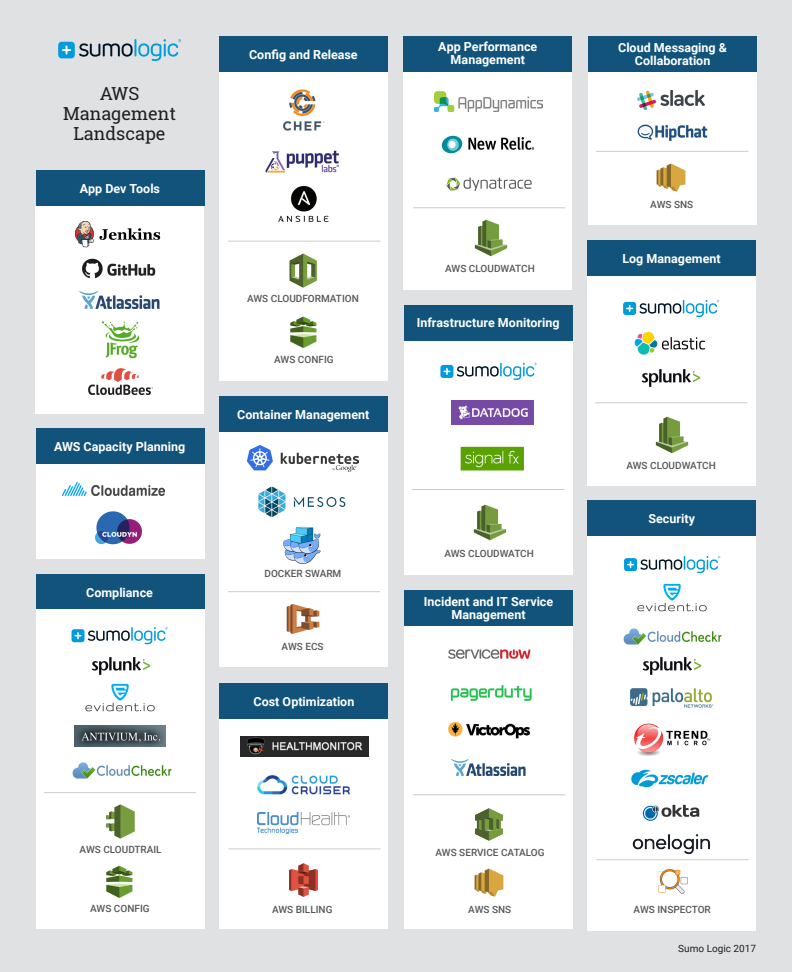
<style>
.page{position:relative;width:792px;height:972px;background:#e0e1e3}
.page>*{position:absolute;margin:0;border:0;box-sizing:border-box;transform-origin:0 0}
.t1{font:18px/20px "Roboto Slab";color:#1c211e;text-align:center}
.Sub-headline{font:700 12.5px/13.5px "Roboto";color:#fff;text-align:center}
.t2{font:500 10px "Roboto";color:#57585a}
.t3{font:10px "Roboto";color:#1d211e}
</style>
<div class="page">
<div style="left:36px;top:206px;width:168px;height:207px;background:#fff"></div>
<div style="left:404px;top:305px;width:168px;height:36px;background:#11537a"></div>
<div style="left:36px;top:428px;width:168px;height:36px;background:#11537a"></div>
<div style="left:36px;top:464px;width:168px;height:95px;background:#fff"></div>
<img style="left:63px;top:483px;width:102px;height:12px">
<img style="left:75px;top:221px;width:86px;height:26px">
<img style="left:82px;top:258px;width:74px;height:21px">
<img style="left:80px;top:292px;width:80px;height:17px">
<img style="left:101px;top:322px;width:38px;height:36px">
<img style="left:88px;top:368px;width:64px;height:27px">
<div style="left:58px;top:42px;width:17px;height:16px;background:#009cdc;border-radius:4px"></div>
<svg style="left:62px;top:46px;width:9px;height:9px"></svg>
<svg style="left:79px;top:39px;width:102px;height:22px"></svg>
<div style="left:220px;top:72px;width:168px;height:309px;background:#fff"></div>
<img style="left:283px;top:89px;width:42px;height:42px">
<img style="left:266px;top:151px;width:73px;height:21px">
<img style="left:278px;top:185px;width:51px;height:37px">
<img style="left:289px;top:253px;width:28px;height:34px">
<img style="left:290px;top:316px;width:27px;height:33px">
<div style="left:404px;top:341px;width:168px;height:234px;background:#fff"></div>
<img style="left:452px;top:400px;width:82px;height:24px">
<img style="left:460px;top:446px;width:64px;height:25px">
<hr style="left:412px;top:489px;width:153px;height:1px;background:#ccc">
<div style="left:404px;top:71px;width:168px;height:219px;background:#fff"></div>
<img style="left:441px;top:135px;width:94px;height:19px">
<img style="left:435px;top:92px;width:107px;height:20px">
<img style="left:446px;top:177px;width:86px;height:15px">
<div style="left:220px;top:719px;width:168px;height:209px;background:#fff"></div>
<img style="left:241px;top:737px;width:127px;height:20px">
<img style="left:258px;top:812px;width:91px;height:22px">
<img style="left:257px;top:775px;width:93px;height:20px">
<hr style="left:228px;top:849px;width:153px;height:1px;background:#ccc">
<div style="left:588px;top:500px;width:168px;height:36px;background:#11537a"></div>
<div style="left:588px;top:536px;width:168px;height:395px;background:#fff"></div>
<img style="left:634px;top:723px;width:77px;height:33px">
<img style="left:631px;top:769px;width:78px;height:19px">
<img style="left:642px;top:804px;width:58px;height:17px">
<img style="left:630px;top:688px;width:83px;height:20px">
<hr style="left:596px;top:860px;width:153px;height:1px;background:#ccc">
<img style="left:657px;top:869px;width:31px;height:25px">
<div style="left:36px;top:574px;width:168px;height:36px;background:#11537a"></div>
<div style="left:36px;top:609px;width:168px;height:320px;background:#fff"></div>
<img style="left:75px;top:726px;width:91px;height:21px">
<img style="left:73px;top:762px;width:99px;height:16px">
<img style="left:624px;top:629px;width:97px;height:16px">
<hr style="left:44px;top:792px;width:152px;height:1px;background:#ccc">
<img style="left:107px;top:805px;width:28px;height:34px">
<div style="left:588px;top:44px;width:168px;height:181px;background:#fff"></div>
<div style="left:588px;top:36px;width:168px;height:36px;background:#11537a"></div>
<img style="left:638px;top:90px;width:66px;height:19px">
<img style="left:637px;top:124px;width:71px;height:17px">
<hr style="left:596px;top:151px;width:152px;height:1px;background:#ccc">
<div style="left:405px;top:616px;width:168px;height:313px;background:#fff"></div>
<div style="left:405px;top:590px;width:168px;height:36px;background:#11537a"></div>
<img style="left:448px;top:649px;width:83px;height:10px">
<img style="left:450px;top:685px;width:82px;height:16px">
<img style="left:448px;top:721px;width:82px;height:18px">
<img style="left:451px;top:759px;width:75px;height:16px">
<hr style="left:413px;top:795px;width:153px;height:1px;background:#ccc">
<img style="left:476px;top:809px;width:26px;height:31px">
<div style="left:220px;top:413px;width:168px;height:254px;background:#fff"></div>
<img style="left:247px;top:445px;width:112px;height:27px">
<div style="left:220px;top:396px;width:168px;height:36px;background:#11537a"></div>
<img style="left:258px;top:486px;width:88px;height:31px">
<img style="left:283px;top:526px;width:38px;height:38px">
<img style="left:286px;top:604px;width:34px;height:30px">
<img style="left:290px;top:863px;width:27px;height:33px">
<hr style="left:228px;top:591px;width:152px;height:1px;background:#ccc">
<div style="left:588px;top:276px;width:168px;height:210px;background:#fff"></div>
<img style="left:641px;top:369px;width:60px;height:18px">
<img style="left:642px;top:657px;width:60px;height:18px">
<img style="left:91px;top:657px;width:60px;height:18px">
<div style="left:588px;top:240px;width:168px;height:36px;background:#11537a"></div>
<img style="left:634px;top:331px;width:72px;height:24px">
<div style="left:36px;top:170px;width:168px;height:36px;background:#11537a"></div>
<div style="left:220px;top:36px;width:168px;height:36px;background:#11537a"></div>
<div style="left:404px;top:36px;width:168px;height:36px;background:#11537a"></div>
<div style="left:623px;top:302px;width:13px;height:13px;background:#009cdc;border-radius:3px"></div>
<svg style="left:626px;top:305px;width:7px;height:7px"></svg>
<svg style="left:639px;top:300px;width:80px;height:17px"></svg>
<div style="left:72px;top:629px;width:13px;height:13px;background:#009cdc;border-radius:3px"></div>
<svg style="left:75px;top:632px;width:7px;height:7px"></svg>
<svg style="left:88px;top:627px;width:80px;height:17px"></svg>
<div style="left:440px;top:365px;width:13px;height:13px;background:#009cdc;border-radius:3px"></div>
<svg style="left:443px;top:368px;width:7px;height:7px"></svg>
<svg style="left:457px;top:363px;width:80px;height:17px"></svg>
<div style="left:624px;top:558px;width:13px;height:13px;background:#009cdc;border-radius:3px"></div>
<svg style="left:627px;top:561px;width:7px;height:7px"></svg>
<svg style="left:640px;top:556px;width:80px;height:17px"></svg>
<img style="left:655px;top:417px;width:34px;height:36px">
<img style="left:474px;top:220px;width:34px;height:36px">
<img style="left:473px;top:504px;width:34px;height:37px">
<img style="left:85px;top:683px;width:70px;height:29px">
<img style="left:637px;top:583px;width:70px;height:29px">
<img style="left:96px;top:511px;width:46px;height:34px">
<div style="left:220px;top:683px;width:168px;height:36px;background:#11537a"></div>
<img style="left:474px;top:868px;width:30px;height:29px">
<img style="left:656px;top:163px;width:30px;height:29px">
<hr style="left:228px;top:241px;width:152px;height:1px;background:#ccc">
<hr style="left:595px;top:403px;width:152px;height:1px;background:#ccc">
<hr style="left:413px;top:208px;width:152px;height:1px;background:#ccc">
<img style="left:106px;top:865px;width:27px;height:33px">
<img style="left:632px;top:834px;width:78px;height:20px">
<p class="t1" style="left:100px;top:83px;width:41px">AWS</p>
<p class="t1" style="left:63px;top:103px;width:114px">Management<br>Landscape</p>
<p class="Sub-headline" style="left:80px;top:181px;width:82px">App Dev Tools</p>
<p class="Sub-headline" style="left:54px;top:439px;width:133px">AWS Capacity Planning</p>
<p class="Sub-headline" style="left:86px;top:586px;width:68px">Compliance</p>
<p class="Sub-headline" style="left:249px;top:48px;width:110px">Config and Release</p>
<p class="Sub-headline" style="left:438px;top:39px;width:101px">App Performance<br>Management</p>
<p class="t2" style="left:247px;top:291px;width:113px">AWS CLOUDFORMATION</p>
<p class="t2" style="left:274px;top:353px;width:61px">AWS CONFIG</p>
<p class="Sub-headline" style="left:237px;top:407px;width:134px">Container Management</p>
<p class="t2" style="left:445px;top:262px;width:91px">AWS CLOUDWATCH</p>
<p class="Sub-headline" style="left:417px;top:316px;width:144px">Infrastructure Monitoring</p>
<p class="t2" style="left:264px;top:567px;width:78px">DOCKER SWARM</p>
<p class="t2" style="left:282px;top:640px;width:44px">AWS ECS</p>
<p class="Sub-headline" style="left:253px;top:694px;width:102px">Cost Optimization</p>
<p class="t2" style="left:444px;top:546px;width:91px">AWS CLOUDWATCH</p>
<p class="Sub-headline" style="left:424px;top:594px;width:131px">Incident and IT Service<br>Management</p>
<p class="t2" style="left:80px;top:843px;width:84px">AWS CLOUDTRAIL</p>
<p class="t2" style="left:90px;top:902px;width:61px">AWS CONFIG</p>
<p class="t2" style="left:272px;top:902px;width:62px">AWS BILLING</p>
<p class="t2" style="left:436px;top:845px;width:111px">AWS SERVICE CATALOG</p>
<p class="t2" style="left:468px;top:902px;width:44px">AWS SNS</p>
<p class="Sub-headline" style="left:618px;top:40px;width:110px">Cloud Messaging &amp;<br>Collaboration</p>
<p class="t2" style="left:650px;top:197px;width:44px">AWS SNS</p>
<p class="Sub-headline" style="left:622px;top:252px;width:100px">Log Management</p>
<p class="t2" style="left:626px;top:459px;width:91px">AWS CLOUDWATCH</p>
<p class="Sub-headline" style="left:648px;top:512px;width:48px">Security</p>
<p class="t2" style="left:634px;top:902px;width:79px">AWS INSPECTOR</p>
<p class="t3" style="left:678px;top:942px;width:79px">Sumo Logic 2017</p>
</div>
